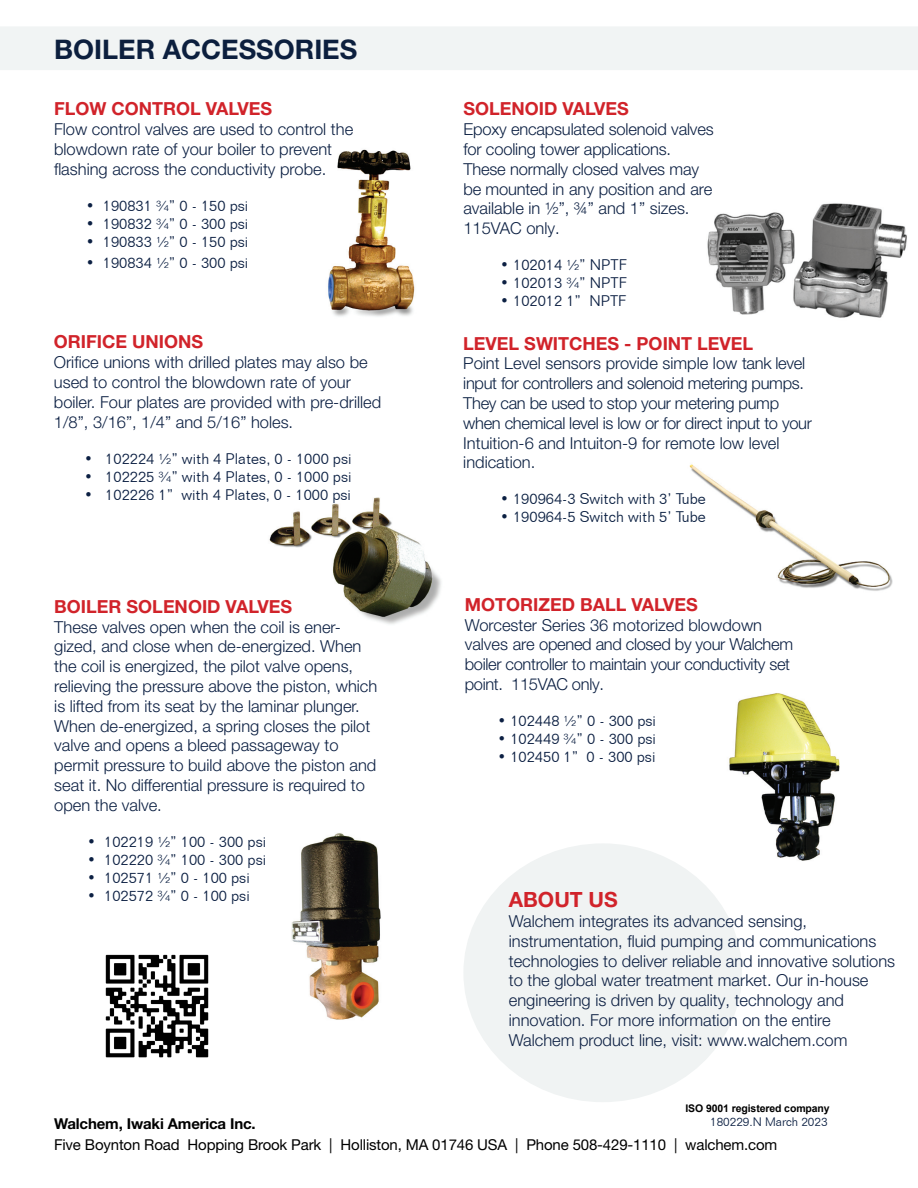
<style>
.page{position:relative;width:918px;height:1188px;background:#fff}
.page>*{position:absolute;margin:0;border:0;box-sizing:border-box;transform-origin:0 0}
.t1{font:700 27px "Helvetica Neue LT Pro";color:#0c1f3e}
.t2{font:700 21px "Helvetica Neue LT Pro";color:#d1232a}
.t3{font:700 18px "Helvetica Neue LT Pro";color:#d1232a}
.t4{font:300 16.5px/19.8px "Helvetica Neue LT Pro";color:#0c2043}
.t5{font:300 16.5px "Helvetica Neue LT Pro";color:#0d2043}
.t6{font:300 16.5px/19.8px "Helvetica Neue LT Pro";letter-spacing:-.02em;color:#0b2042}
.t7{font:300 16.5px/19.8px "Helvetica Neue LT Pro";letter-spacing:-.02em;color:#0c2043}
.t8{font:300 15px "Folio BT";color:#0c2043}
.t9{font:15px "Helvetica Neue";letter-spacing:-.01em;color:#000}
.t10{font:300 15px "Folio BT";color:#0b2042}
.t11{font:700 15px "Helvetica Neue LT Pro";letter-spacing:-.01em;color:#000}
.t12{font:300 12px "Folio BT";color:#0c2043}
.t13{font:700 10.5px "Arial";letter-spacing:-.01em;color:#000}
</style>
<div class="page">
<img style="left:291px;top:833px;width:90px;height:187px">
<img style="left:269px;top:497px;width:172px;height:127px">
<img style="left:707px;top:203px;width:200px;height:115px">
<img style="left:328px;top:149px;width:87px;height:168px">
<img style="left:689px;top:464px;width:204px;height:127px">
<div style="left:1px;top:27px;width:916px;height:42px;background:#f1f4f4"></div>
<div style="left:0;top:26px;width:918px;height:44px;border:2px solid #f1f4f4"></div>
<div style="left:463px;top:843px;width:279px;height:259px;background:#f0f3f3;border-radius:50%"></div>
<img style="left:729px;top:693px;width:111px;height:168px">
<img style="left:105px;top:954px;width:104px;height:104px">
<p class="t1" style="left:54px;top:33px;width:305px">BOILER ACCESSORIES</p>
<p class="t3" style="left:54px;top:98px;width:220px">FLOW CONTROL VALVES</p>
<p class="t4" style="left:54px;top:119px;width:301px">Flow control valves are used to control the blowdown rate of your boiler to prevent</p>
<p class="t4" style="left:54px;top:159px;width:274px">flashing across the conductivity probe.</p>
<p class="t8" style="left:86px;top:196px;width:164px">• 190831 ¾” 0 - 150 psi</p>
<p class="t8" style="left:86px;top:214px;width:164px">• 190832 ¾” 0 - 300 psi</p>
<p class="t8" style="left:86px;top:232px;width:164px">• 190833 ½” 0 - 150 psi</p>
<p class="t8" style="left:86px;top:254px;width:164px">• 190834 ½” 0 - 300 psi</p>
<p class="t3" style="left:54px;top:331px;width:151px">ORIFICE UNIONS</p>
<p class="t4" style="left:54px;top:352px;width:329px">Orifice unions with drilled plates may also be used to control the blowdown rate of your boiler. Four plates are provided with pre-drilled 1/8”, 3/16”, 1/4” and 5/16” holes.</p>
<p class="t8" style="left:84px;top:449px;width:269px">• 102224 ½” with 4 Plates, 0 - 1000 psi</p>
<p class="t8" style="left:84px;top:467px;width:269px">• 102225 ¾” with 4 Plates, 0 - 1000 psi</p>
<p class="t8" style="left:84px;top:485px;width:268px">• 102226 1” with 4 Plates, 0 - 1000 psi</p>
<p class="t3" style="left:54px;top:595px;width:239px">BOILER SOLENOID VALVES</p>
<p class="t4" style="left:54px;top:617px;width:325px">These valves open when the coil is ener&shy;gized, and close when de-energized. When the coil is energized, the pilot valve opens, relieving the pressure above the piston, which is lifted from its seat by the laminar plunger.<br>When de-energized, a spring closes the pilot valve and opens a bleed passageway to permit pressure to build above the piston and seat it. No differential pressure is required to open the valve.</p>
<p class="t8" style="left:87px;top:832px;width:180px">• 102219 ½” 100 - 300 psi</p>
<p class="t8" style="left:87px;top:850px;width:180px">• 102220 ¾” 100 - 300 psi</p>
<p class="t8" style="left:87px;top:868px;width:164px">• 102571 ½” 0 - 100 psi</p>
<p class="t8" style="left:87px;top:886px;width:164px">• 102572 ¾” 0 - 100 psi</p>
<p class="t3" style="left:463px;top:98px;width:167px">SOLENOID VALVES</p>
<p class="t4" style="left:463px;top:119px;width:252px">Epoxy encapsulated solenoid valves for cooling tower applications.<br>These normally closed valves may be mounted in any position and are available in ½”, ¾” and 1” sizes.<br>115VAC only.</p>
<p class="t8" style="left:500px;top:256px;width:128px">• 102014 ½” NPTF</p>
<p class="t8" style="left:500px;top:274px;width:128px">• 102013 ¾” NPTF</p>
<p class="t8" style="left:500px;top:292px;width:128px">• 102012 1” NPTF</p>
<p class="t3" style="left:463px;top:332px;width:292px">LEVEL SWITCHES - POINT LEVEL</p>
<p class="t6" style="left:463px;top:353px;width:350px">Point Level sensors provide simple low tank level input for controllers and solenoid metering pumps.<br>They can be used to stop your metering pump when chemical level is low or for direct input to your Intuition-6 and Intuiton-9 for remote low level indication.</p>
<p class="t10" style="left:500px;top:490px;width:207px">• 190964-3 Switch with 3’ Tube</p>
<p class="t10" style="left:500px;top:508px;width:207px">• 190964-5 Switch with 5’ Tube</p>
<p class="t3" style="left:465px;top:593px;width:235px">MOTORIZED BALL VALVES</p>
<p class="t7" style="left:465px;top:615px;width:330px">Worcester Series 36 motorized blowdown valves are opened and closed by your Walchem boiler controller to maintain your conductivity set point. 115VAC only.</p>
<p class="t8" style="left:497px;top:712px;width:160px">• 102448 ½” 0 - 300 psi</p>
<p class="t8" style="left:497px;top:730px;width:160px">• 102449 ¾” 0 - 300 psi</p>
<p class="t8" style="left:497px;top:748px;width:159px">• 102450 1” 0 - 300 psi</p>
<p class="t2" style="left:509px;top:886px;width:110px">ABOUT US</p>
<p class="t5" style="left:509px;top:911px;width:300px">Walchem integrates its advanced sensing,</p>
<p class="t5" style="left:509px;top:931px;width:369px">instrumentation, fluid pumping and communications</p>
<p class="t5" style="left:509px;top:951px;width:388px">technologies to deliver reliable and innovative solutions</p>
<p class="t5" style="left:509px;top:970px;width:361px">to the global water treatment market. Our in-house</p>
<p class="t5" style="left:509px;top:990px;width:337px">engineering is driven by quality, technology and</p>
<p class="t5" style="left:509px;top:1010px;width:323px">innovation. For more information on the entire</p>
<p class="t5" style="left:509px;top:1030px;width:340px">Walchem product line, visit: www.walchem.com</p>
<p class="t13" style="left:685px;top:1101px;width:146px">ISO 9001 registered company</p>
<p class="t12" style="left:710px;top:1115px;width:119px">180229.N March 2023</p>
<p class="t11" style="left:54px;top:1114px;width:203px">Walchem, Iwaki America Inc.</p>
<p class="t9" style="left:54px;top:1136px;width:725px">Five Boynton Road Hopping Brook Park | Holliston, MA 01746 USA | Phone 508-429-1110 | walchem.com</p>
</div>
